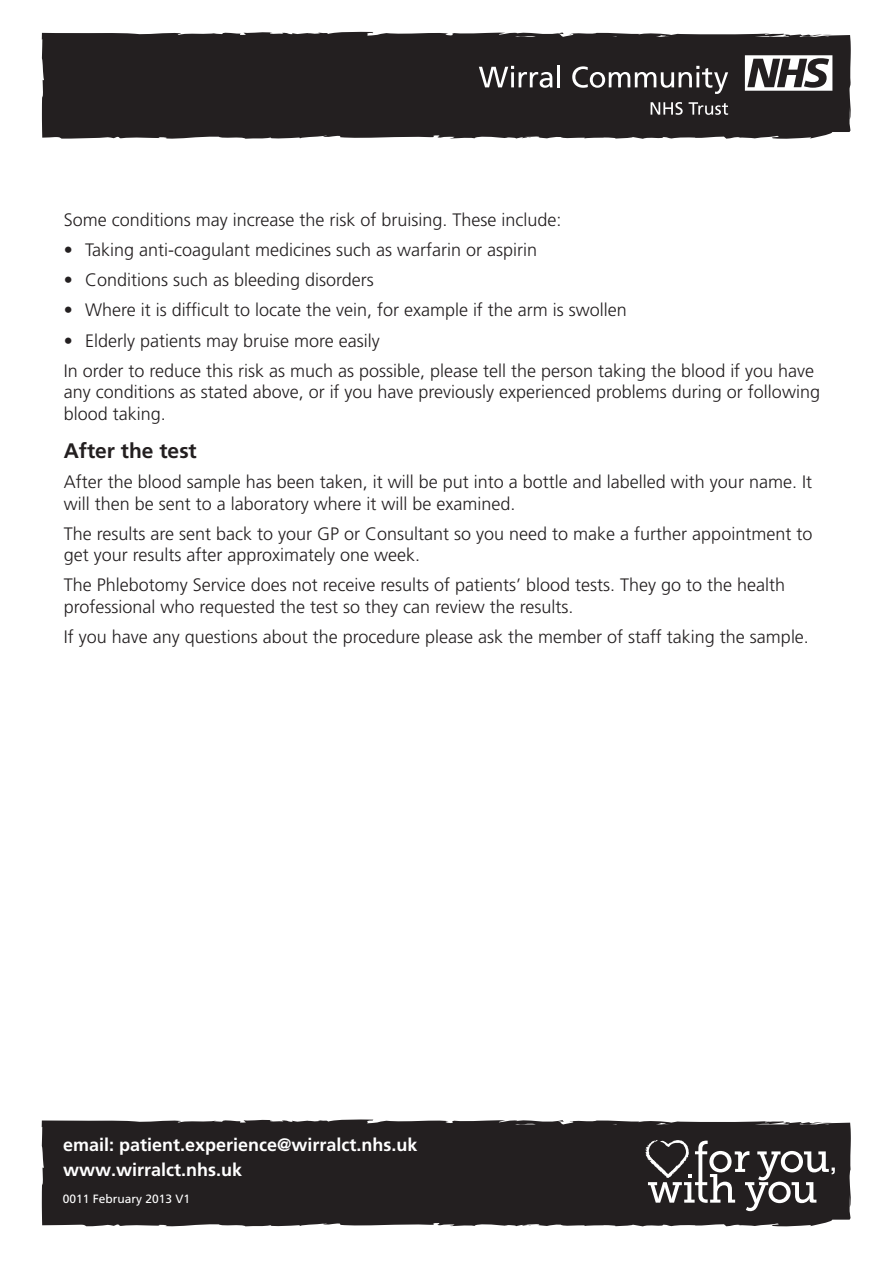
<style>
.page{position:relative;width:893px;height:1263px;background:#fff}
.page>*{position:absolute;margin:0;border:0;box-sizing:border-box;transform-origin:0 0}
.t1{font:700 21px "Frutiger LT Pro";color:#231f20}
.bullets{font:300 18px/21.6px "Frutiger LT Pro";color:#231f20}
.t2{font:700 18px "Frutiger LT Pro";color:#fff}
.t3{font:12px "Frutiger LT Pro";color:#fff}
</style>
<div class="page">
<div style="left:42px;top:31px;width:809px;height:108px;background:#231f20"></div>
<svg style="left:479px;top:66px;width:73px;height:22px"></svg>
<hr style="left:557px;top:65px;width:3px;height:22px;background:#fff">
<svg style="left:572px;top:66px;width:156px;height:28px;background:#535050"></svg>
<svg style="left:745px;top:55px;width:87px;height:36px"></svg>
<svg style="left:651px;top:102px;width:32px;height:13px"></svg>
<svg style="left:689px;top:102px;width:39px;height:13px"></svg>
<div style="left:42px;top:1119px;width:809px;height:108px;background:#231f20"></div>
<svg style="left:645px;top:1140px;width:190px;height:71px"></svg>
<p class="bullets" style="left:64px;top:209px;width:499px">Some conditions may increase the risk of bruising. These include:</p>
<p class="bullets" style="left:64px;top:239px;width:475px">• Taking anti-coagulant medicines such as warfarin or aspirin</p>
<p class="bullets" style="left:64px;top:269px;width:312px">• Conditions such as bleeding disorders</p>
<p class="bullets" style="left:64px;top:300px;width:564px">• Where it is difficult to locate the vein, for example if the arm is swollen</p>
<p class="bullets" style="left:64px;top:330px;width:317px">• Elderly patients may bruise more easily</p>
<p class="bullets" style="left:64px;top:360px;width:758px">In order to reduce this risk as much as possible, please tell the person taking the blood if you have any conditions as stated above, or if you have previously experienced problems during or following blood taking.</p>
<p class="t1" style="left:64px;top:438px;width:135px">After the test</p>
<p class="bullets" style="left:64px;top:471px;width:750px">After the blood sample has been taken, it will be put into a bottle and labelled with your name. It will then be sent to a laboratory where it will be examined.</p>
<p class="bullets" style="left:64px;top:523px;width:750px">The results are sent back to your GP or Consultant so you need to make a further appointment to get your results after approximately one week.</p>
<p class="bullets" style="left:64px;top:574px;width:723px">The Phlebotomy Service does not receive results of patients’ blood tests. They go to the health professional who requested the test so they can review the results.</p>
<p class="bullets" style="left:64px;top:626px;width:747px">If you have any questions about the procedure please ask the member of staff taking the sample.</p>
<p class="t2" style="left:63px;top:1134px;width:356px">email: patient.experience@wirralct.nhs.uk</p>
<p class="t2" style="left:63px;top:1159px;width:181px">www.wirralct.nhs.uk</p>
<p class="t3" style="left:63px;top:1192px;width:129px">0011 February 2013 V1</p>
</div>
